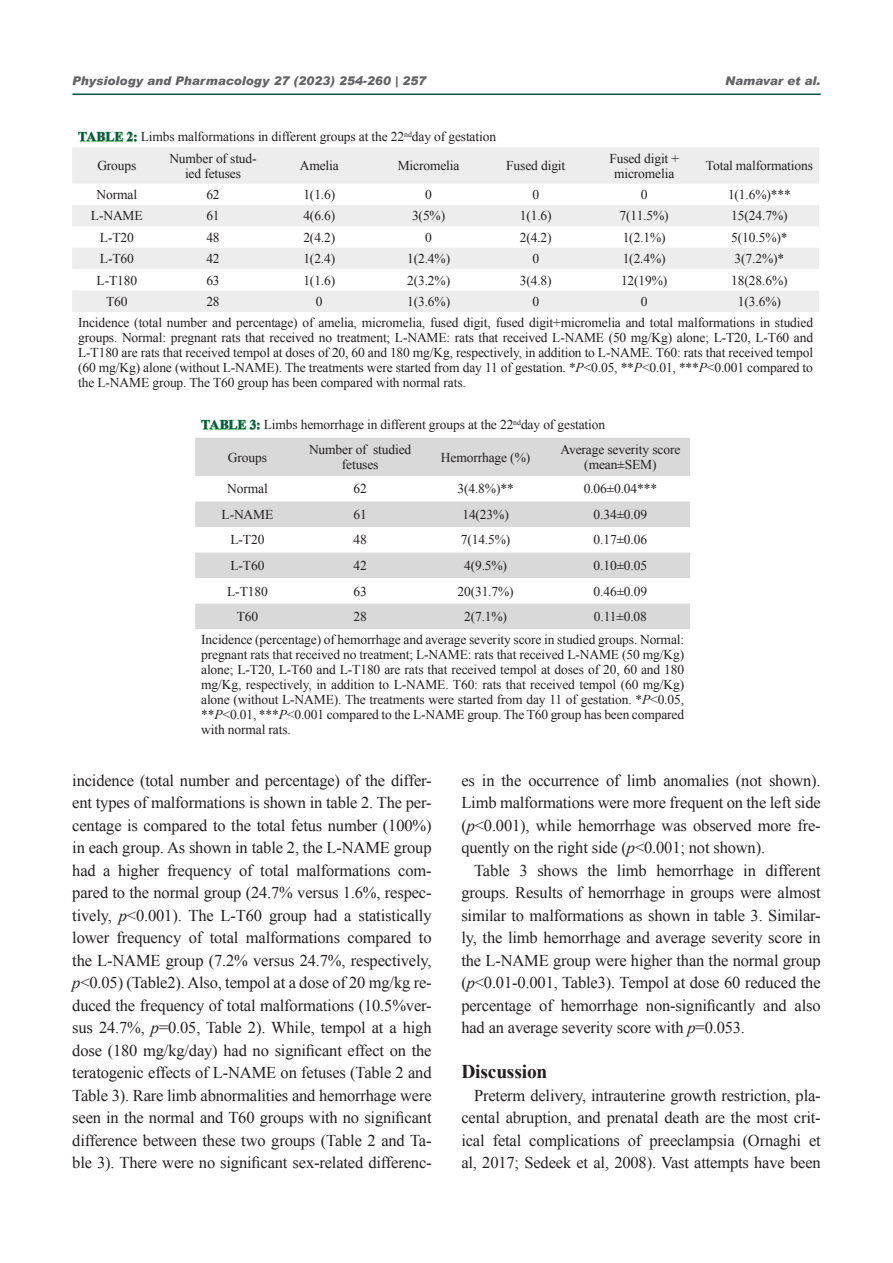
<style>
.page{position:relative;width:893px;height:1263px;background:#fff}
.page>*{position:absolute;margin:0;border:0;box-sizing:border-box;transform-origin:0 0}
.new_mant_style{font:700 19.5px "Times New Roman";letter-spacing:-.01em;color:#231f20}
.new_mant_style-2{font:16.5px/22.5px "Times New Roman";letter-spacing:-.01em;color:#231f20;text-align:justify}
.Table{font:13.5px/15px "Times New Roman";letter-spacing:-.01em;color:#231f20;text-align:center}
.titr{font:italic 900 12px "Arial";color:#636366}
.s1{font-weight:700;color:#73bf80}
.s2{font-style:italic}
</style>
<div class="page">
<svg style="left:72px;top:147px;width:747px;height:165px;fill:#ededed"></svg>
<svg style="left:195px;top:438px;width:495px;height:191px;fill:#d9d9d9"></svg>
<hr style="left:72px;top:94px;width:749px;height:1px;background:#034f41">
<p class="titr" style="left:72px;top:74px;width:355px">Physiology and Pharmacology 27 (2023) 254-260 | 257</p>
<p class="titr" style="left:725px;top:74px;width:97px">Namavar et al.</p>
<p class="Table" style="left:78px;top:129px;width:419px"><span class="s1">TABLE 2:</span> Limbs malformations in different groups at the 22<sup>nd</sup>day of gestation</p>
<p class="Table" style="left:97px;top:158px;width:41px">Groups</p>
<p class="Table" style="left:169px;top:150px;width:89px">Number of stud&shy;ied fetuses</p>
<p class="Table" style="left:300px;top:158px;width:41px">Amelia</p>
<p class="Table" style="left:398px;top:158px;width:63px">Micromelia</p>
<p class="Table" style="left:506px;top:158px;width:61px">Fused digit</p>
<p class="Table" style="left:609px;top:150px;width:71px">Fused digit + micromelia</p>
<p class="Table" style="left:706px;top:158px;width:109px">Total malformations</p>
<p class="Table" style="left:97px;top:187px;width:42px">Normal</p>
<p class="Table" style="left:206px;top:187px;width:15px">62</p>
<p class="Table" style="left:303px;top:187px;width:33px">1(1.6)</p>
<p class="Table" style="left:425px;top:187px;width:8px">0</p>
<p class="Table" style="left:532px;top:187px;width:8px">0</p>
<p class="Table" style="left:641px;top:187px;width:8px">0</p>
<p class="Table" style="left:728px;top:187px;width:64px">1(1.6%)***</p>
<p class="Table" style="left:91px;top:208px;width:53px">L-NAME</p>
<p class="Table" style="left:206px;top:208px;width:15px">61</p>
<p class="Table" style="left:303px;top:208px;width:33px">4(6.6)</p>
<p class="Table" style="left:412px;top:208px;width:35px">3(5%)</p>
<p class="Table" style="left:520px;top:208px;width:33px">1(1.6)</p>
<p class="Table" style="left:620px;top:208px;width:51px">7(11.5%)</p>
<p class="Table" style="left:731px;top:208px;width:58px">15(24.7%)</p>
<p class="Table" style="left:100px;top:230px;width:35px">L-T20</p>
<p class="Table" style="left:206px;top:230px;width:15px">48</p>
<p class="Table" style="left:303px;top:230px;width:33px">2(4.2)</p>
<p class="Table" style="left:425px;top:230px;width:8px">0</p>
<p class="Table" style="left:520px;top:230px;width:33px">2(4.2)</p>
<p class="Table" style="left:623px;top:230px;width:45px">1(2.1%)</p>
<p class="Table" style="left:731px;top:230px;width:58px">5(10.5%)*</p>
<p class="Table" style="left:100px;top:251px;width:35px">L-T60</p>
<p class="Table" style="left:206px;top:251px;width:15px">42</p>
<p class="Table" style="left:303px;top:251px;width:33px">1(2.4)</p>
<p class="Table" style="left:407px;top:251px;width:45px">1(2.4%)</p>
<p class="Table" style="left:532px;top:251px;width:8px">0</p>
<p class="Table" style="left:623px;top:251px;width:45px">1(2.4%)</p>
<p class="Table" style="left:735px;top:251px;width:51px">3(7.2%)*</p>
<p class="Table" style="left:97px;top:272px;width:42px">L-T180</p>
<p class="Table" style="left:206px;top:272px;width:15px">63</p>
<p class="Table" style="left:303px;top:272px;width:33px">1(1.6)</p>
<p class="Table" style="left:407px;top:272px;width:45px">2(3.2%)</p>
<p class="Table" style="left:520px;top:272px;width:33px">3(4.8)</p>
<p class="Table" style="left:621px;top:272px;width:48px">12(19%)</p>
<p class="Table" style="left:731px;top:272px;width:58px">18(28.6%)</p>
<p class="Table" style="left:106px;top:294px;width:23px">T60</p>
<p class="Table" style="left:206px;top:294px;width:15px">28</p>
<p class="Table" style="left:316px;top:294px;width:8px">0</p>
<p class="Table" style="left:407px;top:294px;width:45px">1(3.6%)</p>
<p class="Table" style="left:532px;top:294px;width:8px">0</p>
<p class="Table" style="left:641px;top:294px;width:8px">0</p>
<p class="Table" style="left:738px;top:294px;width:45px">1(3.6%)</p>
<p class="Table" style="left:78px;top:315px;width:736px;text-align:justify">Incidence (total number and percentage) of amelia, micromelia, fused digit, fused digit+micromelia and total malformations in studied groups. Normal: pregnant rats that received no treatment; L-NAME: rats that received L-NAME (50 mg/Kg) alone; L-T20, L-T60 and L-T180 are rats that received tempol at doses of 20, 60 and 180 mg/Kg, respectively, in addition to L-NAME. T60: rats that received tempol (60 mg/Kg) alone (without L-NAME). The treatments were started from day 11 of gestation. *<span class="s2">P</span>&lt;0.05, **<span class="s2">P</span>&lt;0.01, ***<span class="s2">P</span>&lt;0.001 compared to the L-NAME group. The T60 group has been compared with normal rats.</p>
<p class="Table" style="left:201px;top:417px;width:406px"><span class="s1">TABLE 3:</span> Limbs hemorrhage in different groups at the 22<sup>nd</sup>day of gestation</p>
<p class="Table" style="left:228px;top:449px;width:41px">Groups</p>
<p class="Table" style="left:309px;top:442px;width:104px">Number of studied fetuses</p>
<p class="Table" style="left:441px;top:449px;width:91px">Hemorrhage (%)</p>
<p class="Table" style="left:560px;top:442px;width:121px">Average severity score (mean±SEM)</p>
<p class="Table" style="left:227px;top:481px;width:42px">Normal</p>
<p class="Table" style="left:353px;top:481px;width:15px">62</p>
<p class="Table" style="left:457px;top:481px;width:58px">3(4.8%)**</p>
<p class="Table" style="left:584px;top:481px;width:75px">0.06±0.04***</p>
<p class="Table" style="left:222px;top:507px;width:53px">L-NAME</p>
<p class="Table" style="left:353px;top:507px;width:15px">61</p>
<p class="Table" style="left:462px;top:507px;width:48px">14(23%)</p>
<p class="Table" style="left:594px;top:507px;width:55px">0.34±0.09</p>
<p class="Table" style="left:230px;top:532px;width:35px">L-T20</p>
<p class="Table" style="left:353px;top:532px;width:15px">48</p>
<p class="Table" style="left:461px;top:532px;width:51px">7(14.5%)</p>
<p class="Table" style="left:594px;top:532px;width:55px">0.17±0.06</p>
<p class="Table" style="left:230px;top:558px;width:35px">L-T60</p>
<p class="Table" style="left:353px;top:558px;width:15px">42</p>
<p class="Table" style="left:464px;top:558px;width:45px">4(9.5%)</p>
<p class="Table" style="left:594px;top:558px;width:55px">0.10±0.05</p>
<p class="Table" style="left:227px;top:583px;width:42px">L-T180</p>
<p class="Table" style="left:353px;top:583px;width:15px">63</p>
<p class="Table" style="left:457px;top:583px;width:58px">20(31.7%)</p>
<p class="Table" style="left:594px;top:583px;width:55px">0.46±0.09</p>
<p class="Table" style="left:237px;top:609px;width:23px">T60</p>
<p class="Table" style="left:353px;top:609px;width:15px">28</p>
<p class="Table" style="left:464px;top:609px;width:45px">2(7.1%)</p>
<p class="Table" style="left:594px;top:609px;width:55px">0.11±0.08</p>
<p class="Table" style="left:201px;top:632px;width:485px;text-align:justify">Incidence (percentage) of hemorrhage and average severity score in studied groups. Normal: pregnant rats that received no treatment; L-NAME: rats that received L-NAME (50 mg/Kg) alone; L-T20, L-T60 and L-T180 are rats that received tempol at doses of 20, 60 and 180 mg/Kg, respectively, in addition to L-NAME. T60: rats that received tempol (60 mg/Kg) alone (without L-NAME). The treatments were started from day 11 of gestation. *<span class="s2">P</span>&lt;0.05, **<span class="s2">P</span>&lt;0.01, ***<span class="s2">P</span>&lt;0.001 compared to the L-NAME group. The T60 group has been compared with normal rats.</p>
<p class="new_mant_style-2" style="left:72px;top:768px;width:361px">incidence (total number and percentage) of the differ&shy;ent types of malformations is shown in table 2. The per&shy;centage is compared to the total fetus number (100%) in each group. As shown in table 2, the L-NAME group had a higher frequency of total malformations com&shy;pared to the normal group (24.7% versus 1.6%, respec&shy;tively, <span class="s2">p</span>&lt;0.001). The L-T60 group had a statistically lower frequency of total malformations compared to the L-NAME group (7.2% versus 24.7%, respectively, <span class="s2">p</span>&lt;0.05) (Table2). Also, tempol at a dose of 20 mg/kg re&shy;duced the frequency of total malformations (10.5%ver&shy;sus 24.7%, <span class="s2">p</span>=0.05, Table 2). While, tempol at a high dose (180 mg/kg/day) had no significant effect on the teratogenic effects of L-NAME on fetuses (Table 2 and Table 3). Rare limb abnormalities and hemorrhage were seen in the normal and T60 groups with no significant difference between these two groups (Table 2 and Ta&shy;ble 3). There were no significant sex-related differenc-</p>
<p class="new_mant_style-2" style="left:461px;top:768px;width:361px">es in the occurrence of limb anomalies (not shown).<br>Limb malformations were more frequent on the left side (<span class="s2">p</span>&lt;0.001), while hemorrhage was observed more fre&shy;quently on the right side (<span class="s2">p</span>&lt;0.001; not shown).</p>
<p class="new_mant_style-2" style="left:461px;top:858px;width:361px;text-indent:13px">Table 3 shows the limb hemorrhage in different groups. Results of hemorrhage in groups were almost similar to malformations as shown in table 3. Similar&shy;ly, the limb hemorrhage and average severity score in the L-NAME group were higher than the normal group (<span class="s2">p</span>&lt;0.01-0.001, Table3). Tempol at dose 60 reduced the percentage of hemorrhage non-significantly and also had an average severity score with <span class="s2">p</span>=0.053.</p>
<p class="new_mant_style" style="left:461px;top:1058px;width:88px">Discussion</p>
<p class="new_mant_style-2" style="left:461px;top:1083px;width:361px;text-indent:13px">Preterm delivery, intrauterine growth restriction, pla&shy;cental abruption, and prenatal death are the most crit&shy;ical fetal complications of preeclampsia (Ornaghi et al, 2017; Sedeek et al, 2008). Vast attempts have been</p>
</div>
